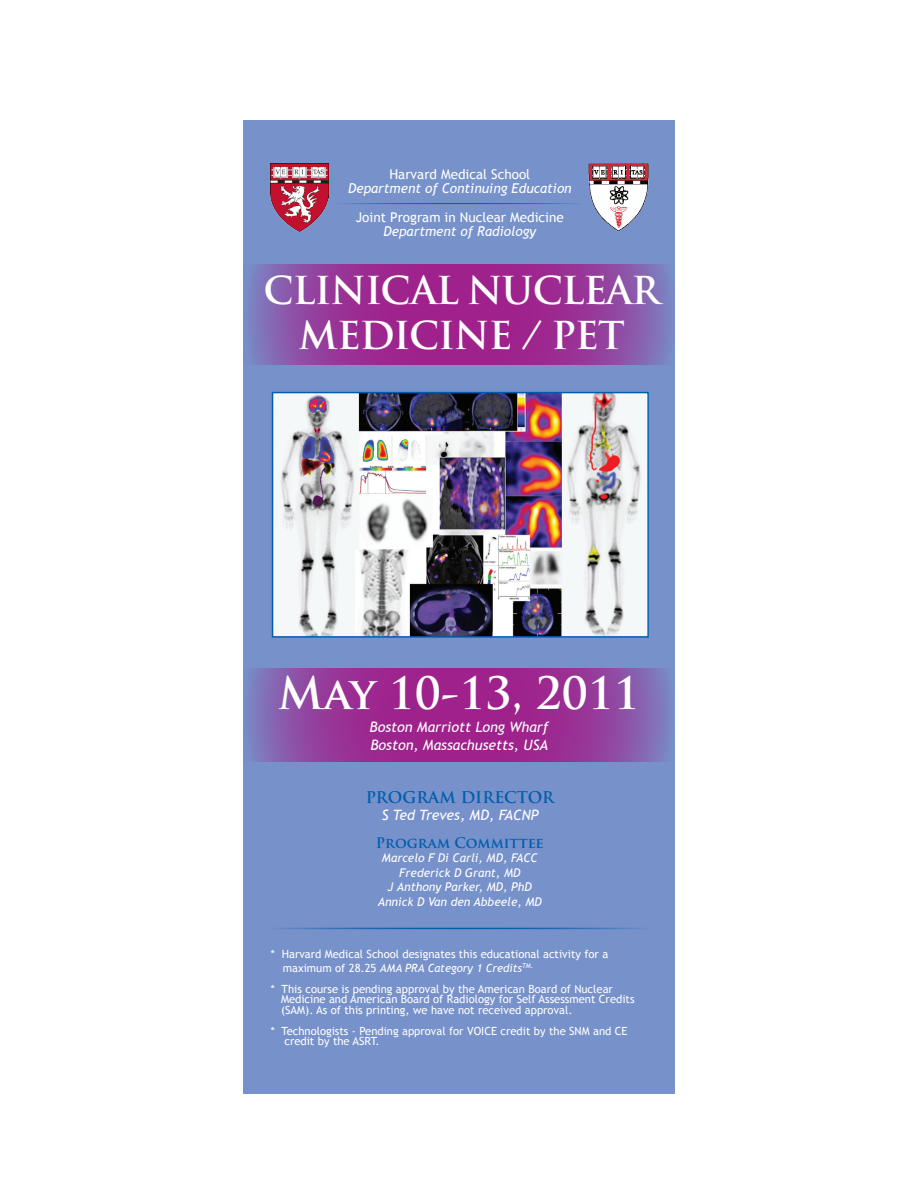
<style>
.page{position:relative;width:918px;height:1188px;background:#fff}
.page>*{position:absolute;margin:0;border:0;box-sizing:border-box;transform-origin:0 0}
.t1{font:700 43.5px "Trajan Pro";color:#fff}
.t2{font:700 37.5px/45px "Trajan Pro";letter-spacing:-.025em;color:#fff;text-align:right}
.t3{font:700 15.75px "Trajan Pro";letter-spacing:.065em;color:#015dac}
.t4{font:italic 14.25px/17.1px "Trebuchet MS";color:#fff}
.t5{font:700 14.25px "Trajan Pro";color:#015dac}
.t6{font:italic 13.5px "Trebuchet MS";color:#fff}
.t7{font:13.5px "Trebuchet MS";color:#fff}
.t8{font:italic 12px/14.4px "Trebuchet MS";color:#fff;text-align:center}
.t9{font:11.25px/10.5px "Trebuchet MS";color:#fff}
.s1{font-style:italic}
</style>
<div class="page">
<div style="left:243px;top:97px;width:432px;height:1016px;background:#7791ca"></div>
<div style="left:222px;top:1094px;width:469px;height:65px;background:#fff"></div>
<div style="left:224px;top:54px;width:465px;height:66px;background:#fff"></div>
<img style="left:589px;top:163px;width:60px;height:68px">
<hr style="left:270px;top:928px;width:379px;height:1px;background:#015dac">
<hr style="left:335px;top:203px;width:248px;height:1px;background:#015dac">
<img style="left:271px;top:163px;width:58px;height:69px">
<svg style="left:249px;top:264px;width:422px;height:101px;background:#953a9a"></svg>
<svg style="left:248px;top:668px;width:422px;height:93px;background:#953a9a"></svg>
<img style="left:275px;top:395px;width:371px;height:240px">
<div style="left:272px;top:392px;width:377px;height:246px;border:2px solid #015dac"></div>
<p class="t7" style="left:389px;top:166px;width:142px">Harvard Medical School</p>
<p class="t6" style="left:348px;top:181px;width:225px">Department of Continuing Education</p>
<p class="t7" style="left:356px;top:209px;width:209px">Joint Program in Nuclear Medicine</p>
<p class="t6" style="left:384px;top:223px;width:154px">Department of Radiology</p>
<h2 class="t2" style="left:264px;top:268px;width:127px">CLINICA</h2>
<h2 class="t2" style="left:299px;top:268px;width:312px">L NUCLEAR<br>MEDICINE / PET</h2>
<h1 class="t1" style="left:278px;top:667px;width:363px">May 10-13, 2011</h1>
<p class="t4" style="left:370px;top:719px;width:180px">Boston Marriott Long Wharf<br>Boston, Massachusetts, USA</p>
<h3 class="t3" style="left:366px;top:788px;width:189px">Program Director</h3>
<p class="t4" style="left:382px;top:807px;width:158px">S Ted Treves, MD, FACNP</p>
<p class="t5" style="left:376px;top:834px;width:169px">Program Committee</p>
<p class="t8" style="left:378px;top:851px;width:166px">Marcelo F Di Carli, MD, FACC<br>Frederick D Grant, MD<br>J Anthony Parker, MD, PhD<br>Annick D Van den Abbeele, MD</p>
<p class="t9" style="left:283px;top:948px;width:327px;line-height:13.5px;text-indent:-12px">* Harvard Medical School designates this educational activity for a maximum of 28.25 <span class="s1">AMA PRA Category 1 Credits</span><sup>TM.</sup></p>
<p class="t9" style="left:281px;top:984px;width:355px;text-indent:-10px">* This course is pending approval by the American Board of Nuclear<br>Medicine and American Board of Radiology for Self Assessment Credits (SAM). As of this printing, we have not received approval.</p>
<p class="t9" style="left:284px;top:1026px;width:345px;text-indent:-14px">* Technologists - Pending approval for VOICE credit by the SNM and CE credit by the ASRT.</p>
</div>
